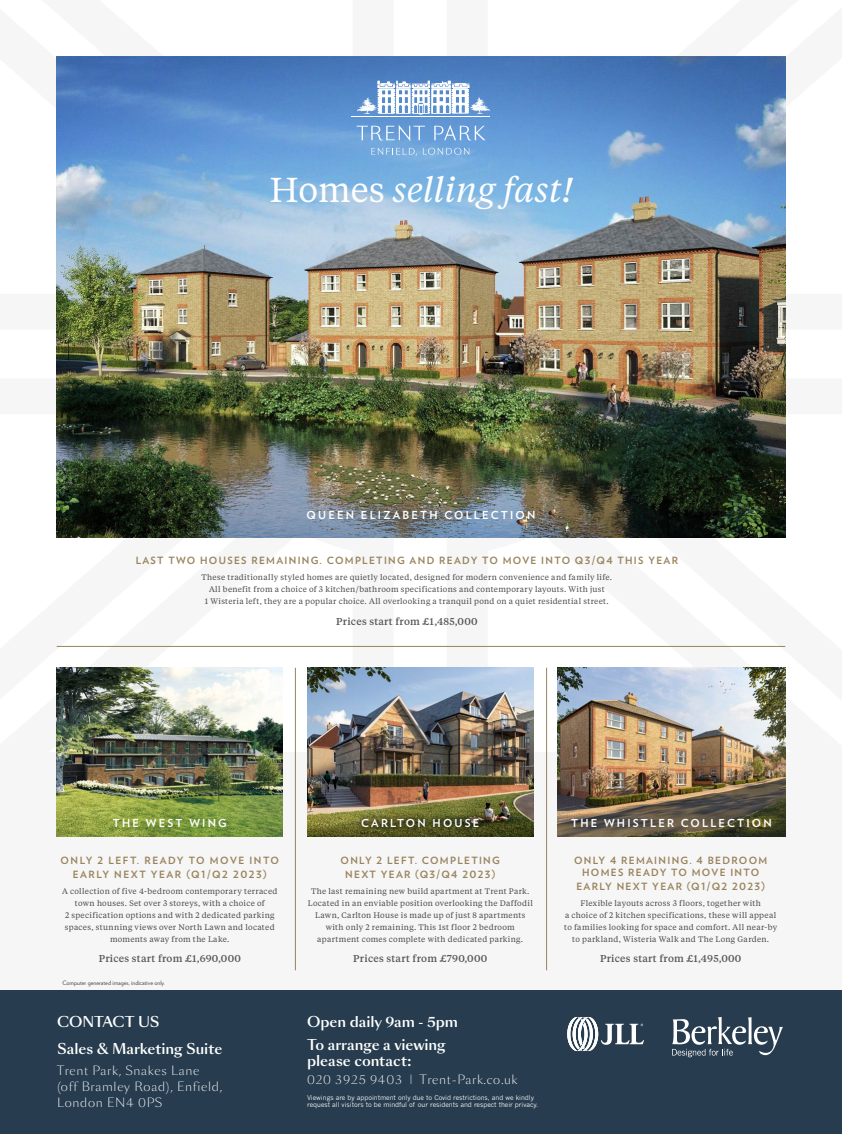
<style>
.page{position:relative;width:842px;height:1134px;background:#fff}
.page>*{position:absolute;margin:0;border:0;box-sizing:border-box;transform-origin:0 0}
.t1{font:italic 34.4px "Tiempos Text";color:#fff}
.t2{font:500 14px/26.7px "Sang Bleu Sans";letter-spacing:-.005em;color:#fff}
.t3{font:300 12px/16px "Sang Bleu Sans";letter-spacing:.06em;color:#fff}
.t4{font:700 11px "Verlag";letter-spacing:.2em;color:#fff}
.t5{font:700 10px/13.2px "Verlag";letter-spacing:.13em;color:#99835c;text-align:center}
.t6{font:500 10px "Tiempos Text";letter-spacing:.025em;color:#575756}
.t7{font:700 10px/13.2px "Verlag";letter-spacing:.15em;color:#99835c;text-align:center}
.t8{font:8px/12px "Tiempos Text";letter-spacing:.035em;color:#4a4a49;text-align:center}
.t9{font:6.5px/7.8px "News Gothic";color:#fff}
.t10{font:6px "Verlag";color:#4a4a49}
.s1{font-style:normal}
</style>
<div class="page">
<div style="left:0;top:752px;width:842px;height:238px;background:#f6f6f6"></div>
<svg style="left:217px;top:178px;width:569px;height:575px"></svg>
<div style="left:0;top:990px;width:842px;height:144px;background:#273c4e"></div>
<svg style="left:672px;top:1017px;width:111px;height:40px"></svg>
<svg style="left:567px;top:1017px;width:77px;height:34px"></svg>
<img style="left:307px;top:668px;width:226px;height:169px">
<hr style="left:295px;top:668px;width:1px;height:302px;background:#99835c">
<hr style="left:546px;top:668px;width:1px;height:302px;background:#99835c">
<img style="left:57px;top:668px;width:226px;height:169px">
<img style="left:558px;top:668px;width:227px;height:169px">
<img style="left:57px;top:57px;width:728px;height:480px">
<svg style="left:357px;top:125px;width:68px;height:16px"></svg>
<svg style="left:434px;top:125px;width:51px;height:15px"></svg>
<hr style="left:352px;top:116px;width:138px;height:1px;background:#fff">
<svg style="left:357px;top:81px;width:133px;height:33px"></svg>
<svg style="left:371px;top:147px;width:46px;height:9px"></svg>
<svg style="left:423px;top:147px;width:46px;height:8px"></svg>
<hr style="left:57px;top:646px;width:728px;height:1px;background:#99835c">
<div style="left:356px;top:812px;width:129px;height:21px;background:#000;opacity:.5"></div>
<h1 class="t1" style="left:270px;top:166px;width:304px"><span class="s1">Homes</span> selling fast!</h1>
<h3 class="t4" style="left:307px;top:506px;width:230px">QUEEN ELIZABETH COLLECTION</h3>
<p class="t5" style="left:136px;top:553px;width:544px">LAST TWO HOUSES REMAINING. COMPLETING AND READY TO MOVE INTO Q3/Q4 THIS YEAR</p>
<p class="t8" style="left:202px;top:571px;width:412px">These traditionally styled homes are quietly located, designed for modern convenience and family life.<br>All benefit from a choice of 3 kitchen/bathroom specifications and contemporary layouts. With just<br>1 Wisteria left, they are a popular choice. All overlooking a tranquil pond on a quiet residential street.</p>
<p class="t6" style="left:336px;top:614px;width:143px">Prices start from £1,485,000</p>
<h3 class="t4" style="left:113px;top:814px;width:115px">THE WEST WING</h3>
<h3 class="t4" style="left:361px;top:814px;width:120px">CARLTON HOUSE</h3>
<h3 class="t4" style="left:571px;top:814px;width:202px">THE WHISTLER COLLECTION</h3>
<p class="t7" style="left:61px;top:854px;width:220px">ONLY 2 LEFT. READY TO MOVE INTO<br>EARLY NEXT YEAR (Q1/Q2 2023)</p>
<p class="t8" style="left:62px;top:884px;width:217px">A collection of five 4-bedroom contemporary terraced town houses. Set over 3 storeys, with a choice of<br>2 specification options and with 2 dedicated parking spaces, stunning views over North Lawn and located moments away from the Lake.</p>
<p class="t6" style="left:99px;top:952px;width:144px">Prices start from £1,690,000</p>
<p class="t10" style="left:62px;top:978px;width:104px">Computer generated images, indicative only.</p>
<h2 class="t2" style="left:57px;top:1009px;width:167px">CONTACT US<br>Sales &amp; Marketing Suite</h2>
<h3 class="t3" style="left:57px;top:1063px;width:167px">Trent Park, Snakes Lane (off Bramley Road), Enfield,<br>London EN4 0PS</h3>
<p class="t5" style="left:341px;top:854px;width:161px">ONLY 2 LEFT. COMPLETING<br>NEXT YEAR (Q3/Q4 2023)</p>
<p class="t8" style="left:308px;top:884px;width:227px">The last remaining new build apartment at Trent Park.<br>Located in an enviable position overlooking the Daffodil Lawn, Carlton House is made up of just 8 apartments with only 2 remaining. This 1st floor 2 bedroom apartment comes complete with dedicated parking.</p>
<p class="t6" style="left:353px;top:952px;width:135px">Prices start from £790,000</p>
<h2 class="t2" style="left:307px;top:1011px;width:152px;line-height:22.5px">Open daily 9am - 5pm<br>To arrange a viewing</h2>
<h2 class="t2" style="left:307px;top:1048px;width:106px">please contact:</h2>
<h3 class="t3" style="left:307px;top:1072px;width:212px">020 3925 9403 | Trent-Park.co.uk</h3>
<p class="t9" style="left:307px;top:1093px;width:232px">Viewings are by appointment only due to Covid restrictions, and we kindly request all visitors to be mindful of our residents and respect their privacy.</p>
<p class="t5" style="left:574px;top:854px;width:195px;line-height:12px">ONLY 4 REMAINING. 4 BEDROOM<br>HOMES READY TO MOVE INTO</p>
<p class="t5" style="left:576px;top:879px;width:190px">EARLY NEXT YEAR (Q1/Q2 2023)</p>
<p class="t8" style="left:564px;top:896px;width:215px">Flexible layouts across 3 floors, together with<br>a choice of 2 kitchen specifications, these will appeal to families looking for space and comfort. All near-by to parkland, Wisteria Walk and The Long Garden.</p>
<p class="t6" style="left:600px;top:952px;width:143px">Prices start from £1,495,000</p>
</div>
